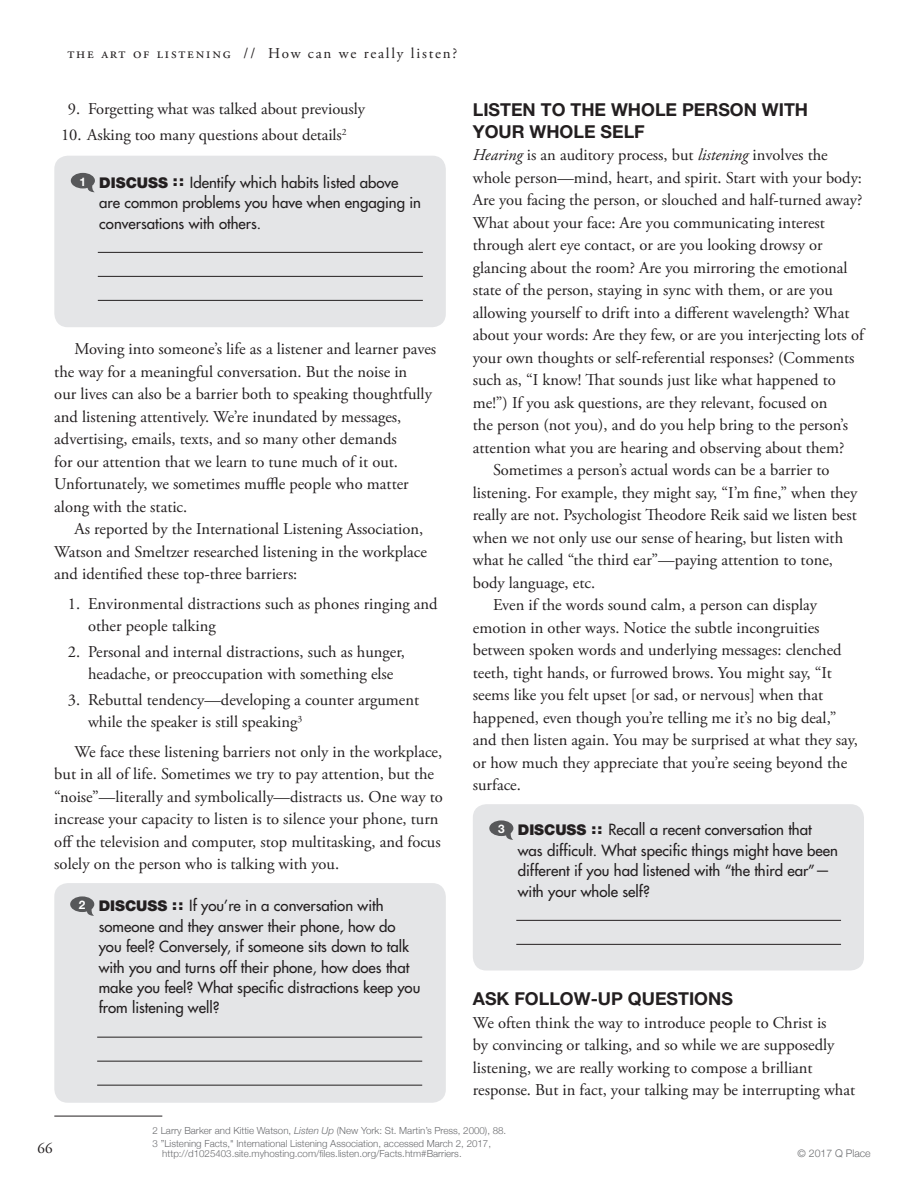
<style>
.page{position:relative;width:918px;height:1188px;background:#fff}
.page>*{position:absolute;margin:0;border:0;box-sizing:border-box;transform-origin:0 0}
.subhead_1{font:700 17.85px/21.5px "Helvetica Neue";color:#231f20}
.subhead_1-2{font:16.5px/22.5px "Adobe Garamond Pro";letter-spacing:-.005em;color:#231f20}
.Garamond_body{font:16.5px/22.5px "Adobe Garamond Pro";letter-spacing:-.005em;color:#231f20}
.Garamond_body-2{font:16.5px/22.5px "Adobe Garamond Pro";letter-spacing:-.03em;color:#231f20}
.discuss_body{font:15px/20.4px "Futura";color:#231f20}
.t1{font:15px "Adobe Garamond Pro";letter-spacing:.12em;color:#231f20}
.t2{font:300 10.5px "Helvetica Neue";color:#6c6d70}
.footnote{font:300 9.75px/10.5px "Helvetica Neue";color:#6c6d70}
.s1{font-family:"Helvetica Neue";font-weight:700;font-size:11.85px;color:#fff}
.s2{font-family:"Helvetica Neue";font-weight:900;font-size:14.85px}
.s3{font-style:italic}
</style>
<div class="page">
<div style="left:54px;top:156px;width:392px;height:171px;background:#e4e5e7;border-radius:14px"></div>
<hr style="left:98px;top:252px;width:325px;height:1px;background:#231f20">
<hr style="left:98px;top:276px;width:325px;height:1px;background:#231f20">
<hr style="left:98px;top:300px;width:325px;height:1px;background:#231f20">
<svg style="left:71px;top:173px;width:24px;height:19px"></svg>
<div style="left:54px;top:883px;width:392px;height:220px;background:#e4e5e7;border-radius:14px"></div>
<hr style="left:97px;top:1037px;width:325px;height:1px;background:#231f20">
<hr style="left:97px;top:1061px;width:325px;height:1px;background:#231f20">
<hr style="left:97px;top:1085px;width:325px;height:1px;background:#231f20">
<svg style="left:70px;top:896px;width:24px;height:20px"></svg>
<hr style="left:54px;top:1116px;width:108px;height:1px;background:#231f20">
<div style="left:473px;top:804px;width:391px;height:167px;background:#e4e5e7;border-radius:14px"></div>
<hr style="left:516px;top:920px;width:325px;height:1px;background:#231f20">
<hr style="left:516px;top:944px;width:325px;height:1px;background:#231f20">
<svg style="left:489px;top:820px;width:24px;height:20px"></svg>
<p class="t1" style="left:68px;top:44px;width:391px">the art of listening // How can we really listen?</p>
<p class="subhead_1-2" style="left:68px;top:98px;width:299px">9. Forgetting what was talked about previously</p>
<p class="subhead_1-2" style="left:61px;top:124px;width:287px">10. Asking too many questions about details<sup>2</sup></p>
<p class="discuss_body" style="left:99px;top:172px;width:323px;text-indent:-20px"><span class="s1">1</span> <span class="s2">DISCUSS ::</span> Identify which habits listed above are common problems you have when engaging in conversations with others.</p>
<p class="Garamond_body-2" style="left:54px;top:338px;width:383px;text-indent:20px">Moving into someone’s life as a listener and learner paves the way for a meaningful conversation. But the noise in<br>our lives can also be a barrier both to speaking thoughtfully and listening attentively. We’re inundated by messages, advertising, emails, texts, and so many other demands<br>for our attention that we learn to tune much of it out.<br>Unfortunately, we sometimes muffle people who matter along with the static.</p>
<p class="Garamond_body" style="left:54px;top:518px;width:374px;text-indent:20px">As reported by the International Listening Association,<br>Watson and Smeltzer researched listening in the workplace and identified these top-three barriers:</p>
<p class="subhead_1-2" style="left:88px;top:593px;width:351px;text-indent:-20px">1. Environmental distractions such as phones ringing and other people talking</p>
<p class="subhead_1-2" style="left:68px;top:641px;width:339px;text-align:center">2. Personal and internal distractions, such as hunger, headache, or preoccupation with something else</p>
<p class="subhead_1-2" style="left:88px;top:689px;width:333px;text-indent:-20px">3. Rebuttal tendency—developing a counter argument while the speaker is still speaking<sup>3</sup></p>
<p class="Garamond_body" style="left:54px;top:741px;width:390px;text-indent:20px">We face these listening barriers not only in the workplace, but in all of life. Sometimes we try to pay attention, but the “noise”—literally and symbolically—distracts us. One way to increase your capacity to listen is to silence your phone, turn off the television and computer, stop multitasking, and focus solely on the person who is talking with you.</p>
<p class="discuss_body" style="left:99px;top:896px;width:323px;text-indent:-20px"><span class="s1">2</span> <span class="s2">DISCUSS ::</span> If you’re in a conversation with someone and they answer their phone, how do you feel? Conversely, if someone sits down to talk with you and turns off their phone, how does that make you feel? What specific distractions keep you from listening well?</p>
<p class="subhead_1" style="left:473px;top:99px;width:337px">LISTEN TO THE WHOLE PERSON WITH<br>YOUR WHOLE SELF</p>
<p class="subhead_1-2" style="left:473px;top:144px;width:394px"><span class="s3">Hearing</span> is an auditory process, but <span class="s3">listening</span> involves the whole person—mind, heart, and spirit. Start with your body:<br>Are you facing the person, or slouched and half-turned away?<br>What about your face: Are you communicating interest through alert eye contact, or are you looking drowsy or glancing about the room? Are you mirroring the emotional state of the person, staying in sync with them, or are you allowing yourself to drift into a different wavelength? What about your words: Are they few, or are you interjecting lots of your own thoughts or self-referential responses? (Comments such as, “I know! That sounds just like what happened to me!”) If you ask questions, are they relevant, focused on<br>the person (not you), and do you help bring to the person’s attention what you are hearing and observing about them?</p>
<p class="Garamond_body" style="left:473px;top:459px;width:386px;text-indent:20px">Sometimes a person’s actual words can be a barrier to listening. For example, they might say, “I’m fine,” when they really are not. Psychologist Theodore Reik said we listen best when we not only use our sense of hearing, but listen with what he called “the third ear”—paying attention to tone, body language, etc.</p>
<p class="Garamond_body" style="left:473px;top:594px;width:387px;text-indent:20px">Even if the words sound calm, a person can display emotion in other ways. Notice the subtle incongruities between spoken words and underlying messages: clenched teeth, tight hands, or furrowed brows. You might say, “It seems like you felt upset [or sad, or nervous] when that happened, even though you’re telling me it’s no big deal,” and then listen again. You may be surprised at what they say, or how much they appreciate that you’re seeing beyond the surface.</p>
<p class="discuss_body" style="left:518px;top:820px;width:322px;text-indent:-20px"><span class="s1">3</span> <span class="s2">DISCUSS ::</span> Recall a recent conversation that was difficult. What specific things might have been different if you had listened with “the third ear”— with your whole self?</p>
<p class="subhead_1" style="left:473px;top:988px;width:262px">ASK FOLLOW-UP QUESTIONS</p>
<p class="subhead_1-2" style="left:473px;top:1012px;width:384px">We often think the way to introduce people to Christ is<br>by convincing or talking, and so while we are supposedly listening, we are really working to compose a brilliant response. But in fact, your talking may be interrupting what</p>
<p class="footnote" style="left:153px;top:1124px;width:355px">2 Larry Barker and Kittie Watson, <span class="s3">Listen Up</span> (New York: St. Martin’s Press, 2000), 88.</p>
<p class="footnote" style="left:162px;top:1137px;width:330px;text-indent:-10px">3 ”Listening Facts," International Listening Association, accessed March 2, 2017, http://d1025403.site.myhosting.com/files.listen.org/Facts.htm#Barriers.</p>
<p class="t1" style="left:38px;top:1139px;width:16px">66</p>
<p class="t2" style="left:798px;top:1145px;width:75px">© 2017 Q Place</p>
</div>
